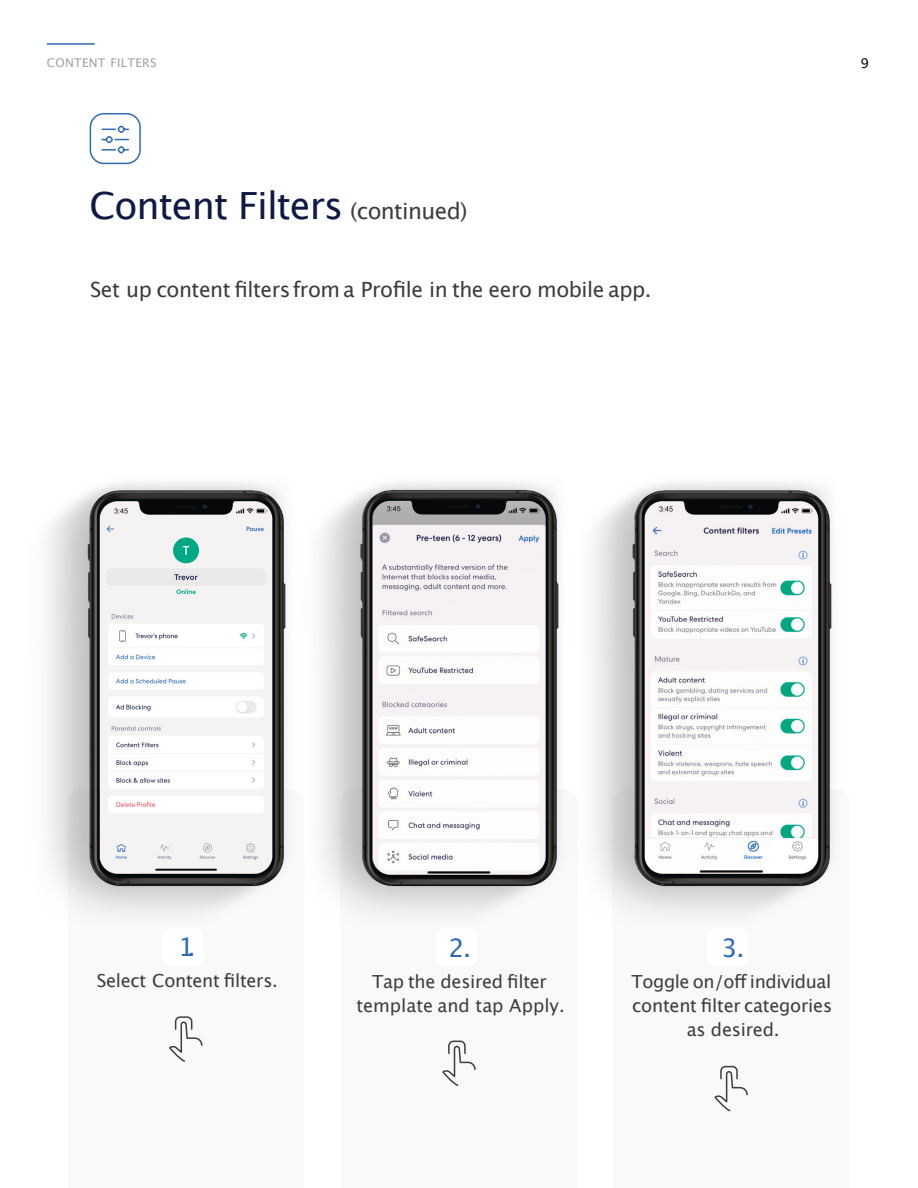
<style>
.page{position:relative;width:918px;height:1188px;background:#fff}
.page>*{position:absolute;margin:0;border:0;box-sizing:border-box;transform-origin:0 0}
.t1{font:37.5px "Lucida Grande";letter-spacing:-.025em;color:#0f1945}
.t2{font:25.5px "Lucida Grande";color:#2f69b3}
.t3{font:21px "Lucida Grande";letter-spacing:-.02em;color:#3f3d3c}
.t4{font:18px/24px "Lucida Grande";letter-spacing:-.015em;color:#3f3d3c;text-align:center}
.t5{font:13.5px "Lucida Grande";color:#080704}
.t6{font:12px "Lucida Grande";letter-spacing:.02em;color:#a3a09f}
.s1{font-size:22.5px;color:#3f3d3c}
</style>
<div class="page">
<hr style="left:47px;top:43px;width:47px;height:2px;background:#2f69b3">
<div style="left:90px;top:113px;width:51px;height:51px;border:2px solid #2f69b3;border-radius:14px"></div>
<img style="left:84px;top:489px;width:203px;height:397px">
<img style="left:357px;top:489px;width:195px;height:399px">
<img style="left:552px;top:482px;width:284px;height:436px">
<img style="left:630px;top:489px;width:203px;height:398px">
<svg style="left:101px;top:125px;width:28px;height:29px"></svg>
<svg style="left:442px;top:1040px;width:34px;height:46px"></svg>
<svg style="left:169px;top:1016px;width:34px;height:46px"></svg>
<div style="left:436px;top:928px;width:40px;height:38px;background:#fff;border-radius:7px"></div>
<svg style="left:714px;top:1065px;width:34px;height:47px"></svg>
<p class="t6" style="left:47px;top:57px;width:111px">CONTENT FILTERS</p>
<p class="t5" style="left:860px;top:57px;width:10px">9</p>
<h1 class="t1" style="left:90px;top:190px;width:379px">Content Filters <span class="s1">(continued)</span></h1>
<p class="t3" style="left:90px;top:281px;width:563px">Set up content filtersfrom a Profile in the eero mobile app.</p>
<h2 class="t2" style="left:178px;top:936px;width:19px">1.</h2>
<p class="t4" style="left:97px;top:970px;width:183px">Select Content filters.</p>
<h2 class="t2" style="left:449px;top:937px;width:24px">2.</h2>
<p class="t4" style="left:356px;top:971px;width:210px">Tap the desired filter template and tap Apply.</p>
<h2 class="t2" style="left:722px;top:937px;width:24px">3.</h2>
<p class="t4" style="left:632px;top:971px;width:202px">Toggle on/off individual content filter categories as desired.</p>
</div>
